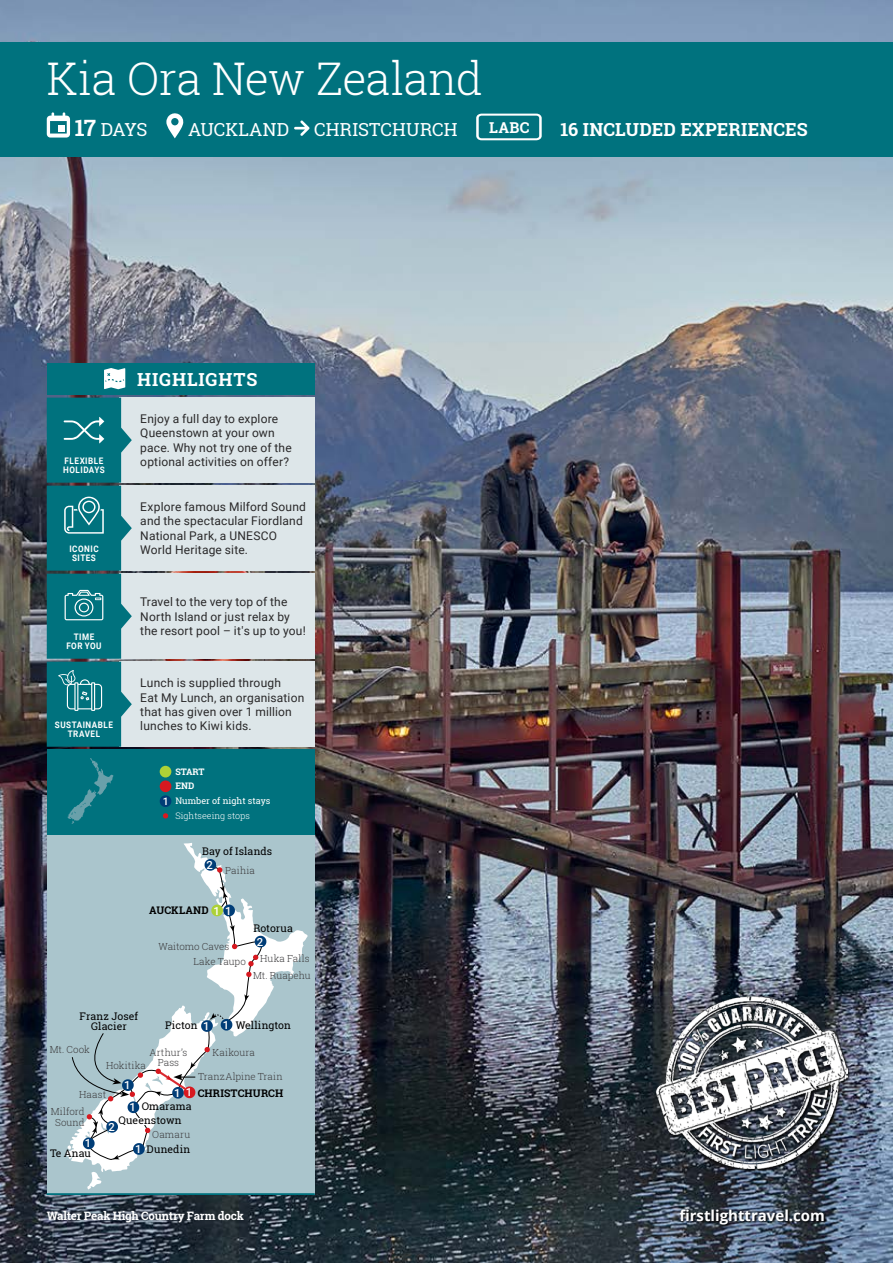
<style>
.page{position:relative;width:893px;height:1263px;background:#fff}
.page>*{position:absolute;margin:0;border:0;box-sizing:border-box;transform-origin:0 0}
.t1{font:300 45px "Roboto Slab";letter-spacing:-.015em;color:#fff}
.t2{font:18px "Roboto Slab";color:#fff}
.t3{font:700 18px "Roboto Slab";letter-spacing:.015em;color:#fff}
.t4{font:700 18px "Roboto Slab";letter-spacing:.05em;color:#fff}
.t5{font:700 15px "Open Sans";color:#fff}
.t6{font:700 15px "Roboto Slab";color:#fff}
.t7{font:12px/14.4px "Roboto";letter-spacing:.015em;color:#292829}
.t8{font:700 11.7px "Roboto Slab";letter-spacing:-.02em;color:#fff}
.t9{font:500 11.25px/22px "Roboto";color:#fff;text-align:center}
.t10{font:10.5px/10.5px "Roboto Slab";letter-spacing:.01em;color:#000;text-align:center}
.t11{font:700 10.5px "Roboto Slab";letter-spacing:.01em;color:#000}
.t12{font:500 10.5px "Roboto";color:#fff}
.t13{font:300 9.75px/17.4px "Roboto Slab";letter-spacing:.01em;color:#3d3c3e}
.t14{font:700 9px/9px "Roboto";letter-spacing:.065em;color:#fff;text-align:center;scale:.9 1}
.t15{font:9px "Roboto Slab";color:#fff}
.t16{font:300 9px "Roboto Slab";color:#fff}
.t17{font:700 9px/14.9px "Roboto Slab";color:#fff}
.s1{font-weight:700;font-size:22.5px}
.s2{font-family:"Roboto";font-weight:500;font-size:11.25px;color:#fff}
</style>
<div class="page">
<img style="left:0;top:0;width:893px;height:1263px">
<div style="left:13px;top:1173px;width:265px;height:86px;background:#000;opacity:.75"></div>
<div style="left:0;top:43px;width:893px;height:114px;background:#00727e"></div>
<svg style="left:47px;top:112px;width:23px;height:26px"></svg>
<svg style="left:166px;top:113px;width:18px;height:25px"></svg>
<svg style="left:294px;top:120px;width:15px;height:16px"></svg>
<svg style="left:476px;top:114px;width:66px;height:26px"></svg>
<div style="left:47px;top:363px;width:268px;height:32px;background:#00727e"></div>
<svg style="left:104px;top:368px;width:21px;height:21px"></svg>
<div style="left:119px;top:398px;width:196px;height:85px;background:#dde6e9"></div>
<div style="left:119px;top:574px;width:196px;height:85px;background:#dde6e9"></div>
<div style="left:119px;top:662px;width:196px;height:85px;background:#dde6e9"></div>
<div style="left:119px;top:486px;width:196px;height:85px;background:#dde6e9"></div>
<svg style="left:47px;top:398px;width:85px;height:349px;background:#23828d"></svg>
<div style="left:47px;top:833px;width:268px;height:362px;background:#aac5cc"></div>
<svg style="left:66px;top:843px;width:242px;height:346px"></svg>
<div style="left:47px;top:750px;width:268px;height:85px;background:#00727e"></div>
<svg style="left:68px;top:758px;width:46px;height:66px"></svg>
<hr style="left:47px;top:1193px;width:268px;height:2px;background:#00727e">
<div style="left:160px;top:780px;width:11px;height:12px;background:#d71920;border-radius:50%"></div>
<svg style="left:163px;top:813px;width:5px;height:5px"></svg>
<div style="left:160px;top:766px;width:11px;height:11px;background:#add136;border-radius:50%"></div>
<svg style="left:160px;top:795px;width:11px;height:12px"></svg>
<svg style="left:656px;top:995px;width:195px;height:177px"></svg>
<img style="left:656px;top:995px;width:192px;height:173px">
<svg style="left:679px;top:1209px;width:148px;height:18px;background:#313a46"></svg>
<h1 class="t1" style="left:47px;top:48px;width:438px">Kia Ora New Zealand</h1>
<h2 class="t2" style="left:75px;top:117px;width:74px"><span class="s1">17</span> DAYS</h2>
<h2 class="t2" style="left:188px;top:117px;width:103px">AUCKLAND</h2>
<h2 class="t2" style="left:314px;top:117px;width:145px">CHRISTCHURCH</h2>
<p class="t6" style="left:489px;top:117px;width:42px">LABC</p>
<h2 class="t3" style="left:560px;top:117px;width:249px">16 INCLUDED EXPERIENCES</h2>
<h2 class="t4" style="left:137px;top:367px;width:122px">HIGHLIGHTS</h2>
<p class="t7" style="left:140px;top:411px;width:153px">Enjoy a full day to explore<br>Queenstown at your own pace. Why not try one of the</p>
<p class="t14" style="left:65px;top:456px;width:45px">FLEXIBLE</p>
<p class="t7" style="left:140px;top:454px;width:150px">optional activities on offer?</p>
<p class="t14" style="left:63px;top:465px;width:48px">HOLIDAYS</p>
<p class="t14" style="left:69px;top:544px;width:34px;text-align:left">ICONIC<br>SITES</p>
<p class="t14" style="left:66px;top:632px;width:41px">TIME<br>FOR YOU</p>
<p class="t7" style="left:140px;top:499px;width:167px">Explore famous Milford Sound and the spectacular Fiordland<br>National Park, a UNESCO<br>World Heritage site.</p>
<p class="t7" style="left:140px;top:594px;width:167px">Travel to the very top of the<br>North Island or just relax by the resort pool – it's up to you!</p>
<p class="t7" style="left:140px;top:675px;width:166px">Lunch is supplied through<br>Eat My Lunch, an organisation that has given over 1 million</p>
<p class="t14" style="left:55px;top:720px;width:66px">SUSTAINABLE</p>
<p class="t7" style="left:140px;top:718px;width:113px">lunches to Kiwi kids.</p>
<p class="t14" style="left:68px;top:729px;width:37px">TRAVEL</p>
<p class="t12" style="left:163px;top:794px;width:7px">1</p>
<p class="t17" style="left:175px;top:764px;width:31px">START<br>END</p>
<p class="t15" style="left:175px;top:795px;width:96px">Number of night stays</p>
<p class="t16" style="left:175px;top:809px;width:76px">Sightseeing stops</p>
<p class="t10" style="left:202px;top:846px;width:71px">Bay of Islands</p>
<p class="t9" style="left:207px;top:853px;width:8px">2</p>
<p class="t13" style="left:225px;top:861px;width:31px">Paihia</p>
<p class="t11" style="left:149px;top:903px;width:72px">AUCKLAND <span class="s2">1</span></p>
<p class="t9" style="left:225px;top:899px;width:8px">1</p>
<p class="t13" style="left:159px;top:937px;width:72px">Waitomo Caves</p>
<p class="t13" style="left:193px;top:953px;width:54px">Lake Taupo</p>
<p class="t10" style="left:253px;top:923px;width:41px">Rotorua</p>
<p class="t9" style="left:257px;top:930px;width:8px">2</p>
<p class="t13" style="left:260px;top:949px;width:51px">Huka Falls</p>
<p class="t10" style="left:80px;top:1010px;width:60px">Franz Josef<br>Glacier</p>
<p class="t13" style="left:253px;top:966px;width:59px">Mt. Ruapehu</p>
<p class="t9" style="left:203px;top:1014px;width:27px">1 1</p>
<p class="t10" style="left:165px;top:1020px;width:34px">Picton</p>
<p class="t10" style="left:236px;top:1020px;width:57px">Wellington</p>
<p class="t13" style="left:50px;top:1040px;width:42px">Mt. Cook</p>
<p class="t13" style="left:149px;top:1046px;width:40px;line-height:10.5px;text-align:center">Arthur’s<br>Pass</p>
<p class="t13" style="left:106px;top:1056px;width:41px">Hokitika</p>
<p class="t13" style="left:213px;top:1043px;width:44px">Kaikoura</p>
<p class="t13" style="left:198px;top:1068px;width:86px">TranzAlpine Train</p>
<p class="t9" style="left:124px;top:1074px;width:13px">1<br>1</p>
<p class="t9" style="left:186px;top:1081px;width:8px">1</p>
<p class="t9" style="left:174px;top:1081px;width:8px">1</p>
<p class="t11" style="left:198px;top:1086px;width:87px">CHRISTCHURCH</p>
<p class="t13" style="left:51px;top:1085px;width:57px;text-indent:28px">Haast<br>Milford</p>
<p class="t13" style="left:55px;top:1113px;width:31px">Sound</p>
<p class="t10" style="left:142px;top:1100px;width:51px">Omarama</p>
<p class="t10" style="left:119px;top:1115px;width:65px">Queenstown</p>
<p class="t9" style="left:108px;top:1115px;width:8px">2</p>
<p class="t13" style="left:152px;top:1125px;width:39px">Oamaru</p>
<p class="t9" style="left:85px;top:1132px;width:8px">1</p>
<p class="t10" style="left:147px;top:1144px;width:45px">Dunedin</p>
<p class="t9" style="left:135px;top:1137px;width:8px">1</p>
<p class="t10" style="left:50px;top:1148px;width:42px">Te Anau</p>
<p class="t8" style="left:47px;top:1207px;width:199px">Walter Peak High Country Farm dock</p>
<p class="t5" style="left:679px;top:1204px;width:147px">firstlighttravel.com</p>
</div>
